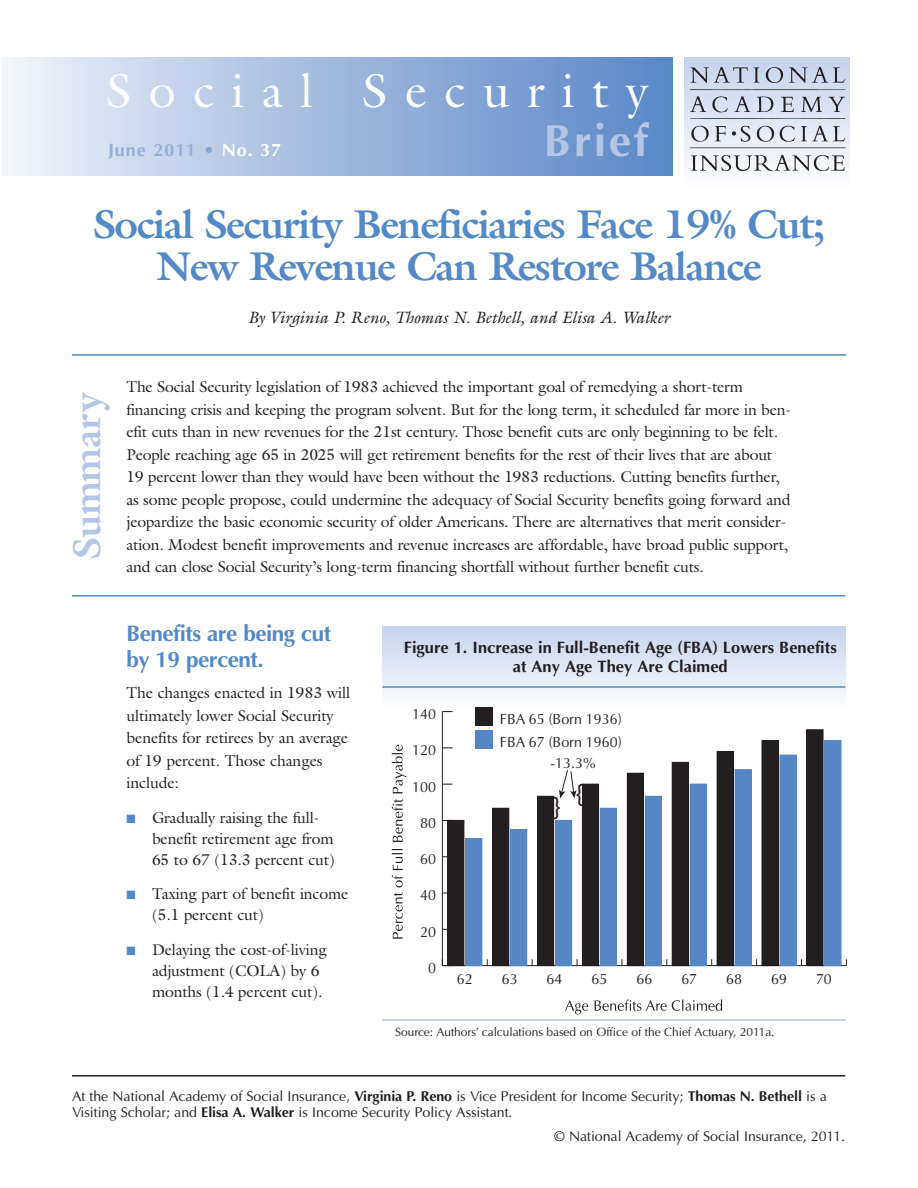
<style>
.page{position:relative;width:918px;height:1188px;background:#fff}
.page>*{position:absolute;margin:0;border:0;box-sizing:border-box;transform-origin:0 0}
.t1{font:48px "Galliard";letter-spacing:.365em;color:#fff}
.t2{font:700 45px "Optima";letter-spacing:.055em;color:#b5c5e5}
.t3{font:700 40.5px/42px "Galliard";letter-spacing:-.035em;color:#5389c7;text-align:center}
.t4{font:700 39px "Galliard";letter-spacing:-.02em;color:#b5c5e5}
.t5{font:27.9px "Myriad Pro";color:#231f20}
.t6{font:700 22.5px/25.5px "Optima";letter-spacing:-.02em;color:#5389c7}
.t7{font:700 18px "Optima";letter-spacing:.055em;color:#94afda}
.t8{font:700 16.5px/19.5px "Optima";color:#231f20;text-align:center}
.t9{font:italic 16.5px "Galliard";color:#231f20}
.t10{font:15.75px/22.5px "Galliard";letter-spacing:-.015em;color:#231f20}
.t11{font:14.85px/22.6px "Optima";color:#231f20}
.t12{font:14.85px "Optima";color:#231f20;scale:1.04 1}
.t13{font:14.25px/16.5px "Optima";letter-spacing:-.005em;color:#231f20}
.t14{font:12px "Optima";letter-spacing:-.005em;color:#231f20}
.s1{color:#84a5d5}
.s2{color:#fff}
.s3{color:#5389c7}
.s4{font-weight:700}
</style>
<div class="page">
<div style="left:684px;top:58px;width:165px;height:128px;background:linear-gradient(to right,#fbfcfe,#fbfcfe)"></div>
<img style="left:684px;top:60px;width:166px;height:117px">
<div style="left:1px;top:57px;width:671px;height:119px;background:linear-gradient(to right,#f0f1f9,#5484c6)"></div>
<hr style="left:72px;top:1075px;width:773px;height:2px;background:#231f20">
<hr style="left:72px;top:595px;width:773px;height:2px;background:#5389c7">
<hr style="left:72px;top:354px;width:774px;height:2px;background:#5389c7">
<div style="left:382px;top:626px;width:463px;height:81px;background:linear-gradient(to bottom,#c6d3eb,#fcfdfe)"></div>
<hr style="left:442px;top:965px;width:404px;height:1px;background:#231f20">
<hr style="left:442px;top:712px;width:1px;height:254px;background:#231f20">
<div style="left:466px;top:839px;width:16px;height:127px;background:#5786c5"></div>
<div style="left:465px;top:838px;width:17px;height:128px;border:1px solid #5786c5"></div>
<div style="left:511px;top:830px;width:16px;height:136px;background:#5786c5"></div>
<div style="left:510px;top:829px;width:17px;height:137px;border:1px solid #5786c5"></div>
<div style="left:555px;top:820px;width:17px;height:146px;background:#5786c5"></div>
<div style="left:600px;top:808px;width:17px;height:158px;background:#5786c5"></div>
<div style="left:645px;top:796px;width:16px;height:170px;background:#5786c5"></div>
<div style="left:645px;top:796px;width:17px;height:170px;border:1px solid #5786c5"></div>
<div style="left:690px;top:784px;width:16px;height:182px;background:#5786c5"></div>
<div style="left:690px;top:784px;width:17px;height:182px;border:1px solid #5786c5"></div>
<div style="left:735px;top:770px;width:16px;height:196px;background:#5786c5"></div>
<div style="left:780px;top:755px;width:16px;height:211px;background:#5786c5"></div>
<div style="left:825px;top:741px;width:16px;height:225px;background:#5786c5"></div>
<div style="left:448px;top:820px;width:16px;height:146px;background:#231f20"></div>
<div style="left:493px;top:808px;width:16px;height:158px;background:#231f20"></div>
<div style="left:492px;top:808px;width:17px;height:158px;border:1px solid #231f20"></div>
<div style="left:538px;top:796px;width:16px;height:170px;background:#231f20"></div>
<div style="left:537px;top:796px;width:17px;height:170px;border:1px solid #231f20"></div>
<div style="left:582px;top:784px;width:17px;height:182px;background:#231f20"></div>
<div style="left:627px;top:773px;width:16px;height:193px;background:#231f20"></div>
<div style="left:627px;top:773px;width:17px;height:193px;border:1px solid #231f20"></div>
<div style="left:672px;top:762px;width:16px;height:204px;background:#231f20"></div>
<div style="left:672px;top:762px;width:17px;height:204px;border:1px solid #231f20"></div>
<div style="left:717px;top:751px;width:16px;height:215px;background:#231f20"></div>
<div style="left:762px;top:741px;width:16px;height:225px;background:#231f20"></div>
<div style="left:807px;top:730px;width:16px;height:236px;background:#231f20"></div>
<div style="left:476px;top:731px;width:17px;height:18px;background:#5786c5"></div>
<div style="left:476px;top:707px;width:17px;height:18px;background:#231f20"></div>
<svg style="left:559px;top:770px;width:18px;height:28px"></svg>
<svg style="left:565px;top:1000px;width:23px;height:15px"></svg>
<svg style="left:595px;top:999px;width:127px;height:12px"></svg>
<svg style="left:392px;top:849px;width:11px;height:90px"></svg>
<svg style="left:392px;top:799px;width:11px;height:43px"></svg>
<svg style="left:393px;top:779px;width:10px;height:14px"></svg>
<svg style="left:392px;top:745px;width:11px;height:26px"></svg>
<hr style="left:382px;top:686px;width:463px;height:2px;background:#5389c7">
<hr style="left:382px;top:1019px;width:463px;height:2px;background:#aec1e3">
<h1 class="t1" style="left:107px;top:62px;width:543px">Social Security</h1>
<h2 class="t2" style="left:544px;top:114px;width:106px">Brief</h2>
<p class="t7" style="left:108px;top:139px;width:175px">June 2011 <span class="s1">•</span> <span class="s2">No. 37</span></p>
<h3 class="t3" style="left:93px;top:203px;width:734px">Social Security Beneficiaries Face 19% Cut;<br>New Revenue Can Restore Balance</h3>
<p class="t9" style="left:248px;top:308px;width:424px">By Virginia P. Reno, Thomas N. Bethell, and Elisa A. Walker</p>
<h3 class="t4" style="left:64px;top:560px;width:169px;rotate:-90deg">Summary</h3>
<p class="t10" style="left:127px;top:376px;width:666px">The Social Security legislation of 1983 achieved the important goal of remedying a short-term financing crisis and keeping the program solvent. But for the long term, it scheduled far more in ben&shy;efit cuts than in new revenues for the 21st century. Those benefit cuts are only beginning to be felt.<br>People reaching age 65 in 2025 will get retirement benefits for the rest of their lives that are about 19 percent lower than they would have been without the 1983 reductions. Cutting benefits further, as some people propose, could undermine the adequacy of Social Security benefits going forward and jeopardize the basic economic security of older Americans. There are alternatives that merit consider&shy;ation. Modest benefit improvements and revenue increases are affordable, have broad public support, and can close Social Security’s long-term financing shortfall without further benefit cuts.</p>
<h3 class="t6" style="left:127px;top:621px;width:206px">Benefits are being cut by 19 percent.</h3>
<p class="t10" style="left:127px;top:682px;width:225px">The changes enacted in 1983 will ultimately lower Social Security benefits for retirees by an average of 19 percent. Those changes include:</p>
<p class="t10" style="left:152px;top:807px;width:184px;line-height:21px;text-indent:-25px"><span class="s3">■</span> Gradually raising the full&shy;benefit retirement age from<br>65 to 67 (13.3 percent cut)</p>
<p class="t10" style="left:152px;top:883px;width:198px;line-height:21px;text-indent:-25px"><span class="s3">■</span> Taxing part of benefit income (5.1 percent cut)</p>
<p class="t10" style="left:152px;top:939px;width:176px;line-height:21px;text-indent:-25px"><span class="s3">■</span> Delaying the cost-of-living adjustment (COLA) by 6 months (1.4 percent cut).</p>
<p class="t8" style="left:404px;top:638px;width:434px">Figure 1. Increase in Full-Benefit Age (FBA) Lowers Benefits at Any Age They Are Claimed</p>
<p class="t11" style="left:412px;top:702px;width:25px">140</p>
<p class="t11" style="left:412px;top:739px;width:25px">120</p>
<p class="t12" style="left:389px;top:779px;width:9px;rotate:-90deg">y</p>
<p class="t11" style="left:412px;top:775px;width:25px">100</p>
<p class="t11" style="left:420px;top:811px;width:17px">80</p>
<p class="t11" style="left:420px;top:848px;width:17px">60</p>
<p class="t11" style="left:420px;top:884px;width:17px">40</p>
<p class="t11" style="left:420px;top:920px;width:17px">20</p>
<p class="t11" style="left:428px;top:957px;width:9px">0</p>
<p class="t11" style="left:500px;top:707px;width:123px">FBA 65 (Born 1936)<br>FBA 67 (Born 1960)</p>
<p class="t11" style="left:551px;top:751px;width:47px">-13.3%</p>
<h3 class="t5" style="left:553px;top:796px;width:9px">}</h3>
<h3 class="t5" style="left:584px;top:807px;width:9px;rotate:-180deg">}</h3>
<p class="t11" style="left:457px;top:968px;width:17px">62</p>
<p class="t11" style="left:502px;top:968px;width:17px">63</p>
<p class="t11" style="left:547px;top:968px;width:17px">64</p>
<p class="t11" style="left:592px;top:968px;width:17px">65</p>
<p class="t11" style="left:636px;top:968px;width:17px">66</p>
<p class="t11" style="left:681px;top:968px;width:17px">67</p>
<p class="t11" style="left:726px;top:968px;width:17px">68</p>
<p class="t11" style="left:771px;top:968px;width:17px">69</p>
<p class="t11" style="left:816px;top:968px;width:17px">70</p>
<p class="t14" style="left:395px;top:1025px;width:381px">Source: Authors’ calculations based on Office of the Chief Actuary, 2011a.</p>
<p class="t13" style="left:72px;top:1087px;width:756px">At the National Academy of Social Insurance, <span class="s4">Virginia P. Reno</span> is Vice President for Income Security; <span class="s4">Thomas N. Bethell</span> is a<br>Visiting Scholar; and <span class="s4">Elisa A. Walker</span> is Income Security Policy Assistant.</p>
<p class="t13" style="left:554px;top:1128px;width:292px">© National Academy of Social Insurance, 2011.</p>
</div>
